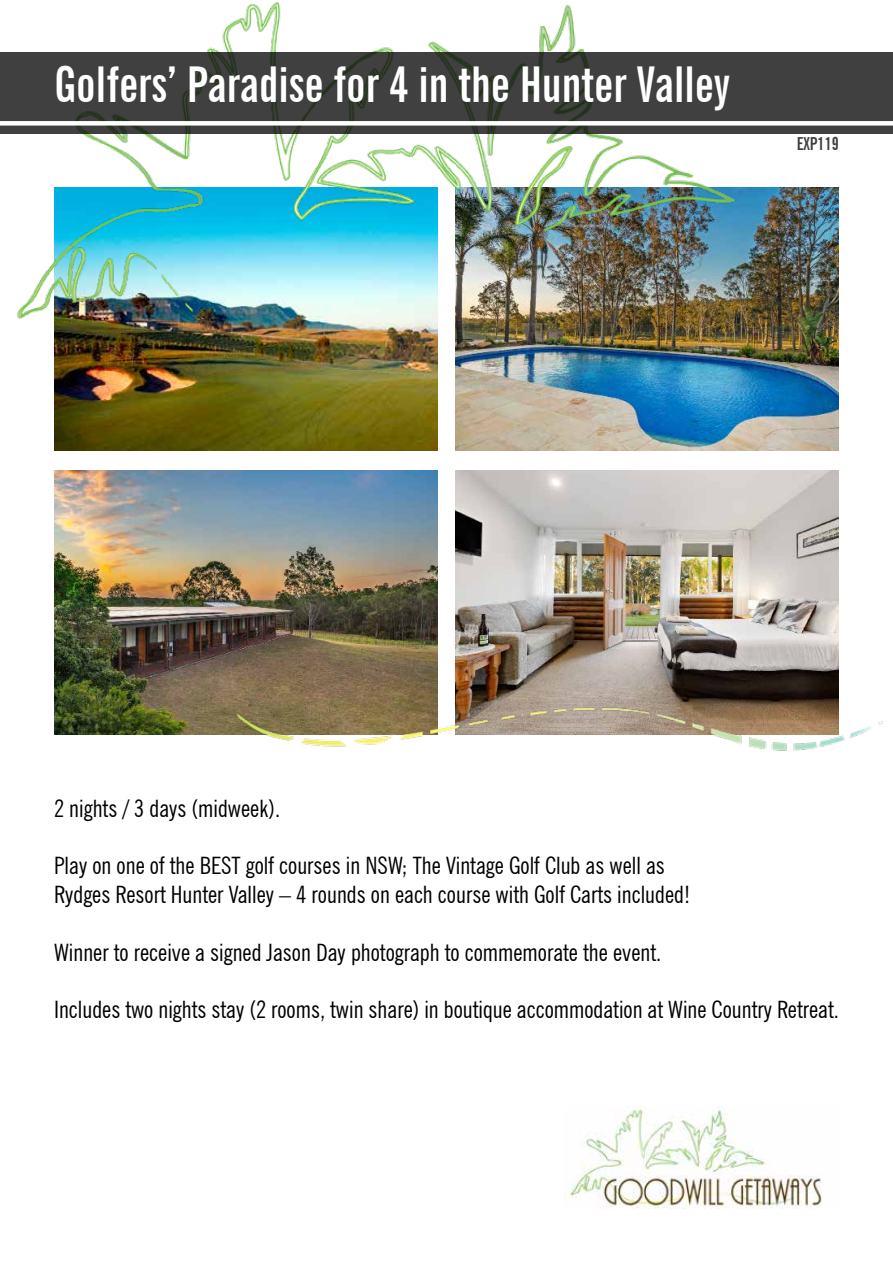
<style>
.page{position:relative;width:893px;height:1263px;background:#fff}
.page>*{position:absolute;margin:0;border:0;box-sizing:border-box;transform-origin:0 0}
.t1{font:700 extra-condensed 49.5px "News Gothic BT";color:#fff}
.t2{font:condensed 24px/28.8px "News Gothic BT";color:#000}
.t3{font:700 extra-condensed 18px "News Gothic BT";color:#3f3f3f}
</style>
<div class="page">
<img style="left:54px;top:319px;width:383px;height:132px">
<img style="left:455px;top:319px;width:384px;height:132px">
<img style="left:54px;top:470px;width:383px;height:264px">
<img style="left:455px;top:470px;width:384px;height:234px">
<img style="left:565px;top:1106px;width:257px;height:103px">
<img style="left:17px;top:2px;width:822px;height:317px">
<img style="left:232px;top:704px;width:651px;height:47px">
<svg style="left:0;top:52px;width:893px;height:82px;background:#3d3f3d"></svg>
<div style="left:0;top:121px;width:893px;height:5px;background:#fff"></div>
<h1 class="t1" style="left:54px;top:54px;width:677px">Golfers’ Paradise for 4 in the Hunter Valley</h1>
<p class="t3" style="left:797px;top:133px;width:44px">EXP119</p>
<p class="t2" style="left:54px;top:794px;width:228px">2 nights / 3 days (midweek).</p>
<p class="t2" style="left:54px;top:851px;width:638px">Play on one of the BEST golf courses in NSW; The Vintage Golf Club as well as<br>Rydges Resort Hunter Valley – 4 rounds on each course with Golf Carts included!</p>
<p class="t2" style="left:54px;top:938px;width:609px">Winner to receive a signed Jason Day photograph to commemorate the event.</p>
<p class="t2" style="left:54px;top:995px;width:786px">Includes two nights stay (2 rooms, twin share) in boutique accommodation at Wine Country Retreat.</p>
</div>
